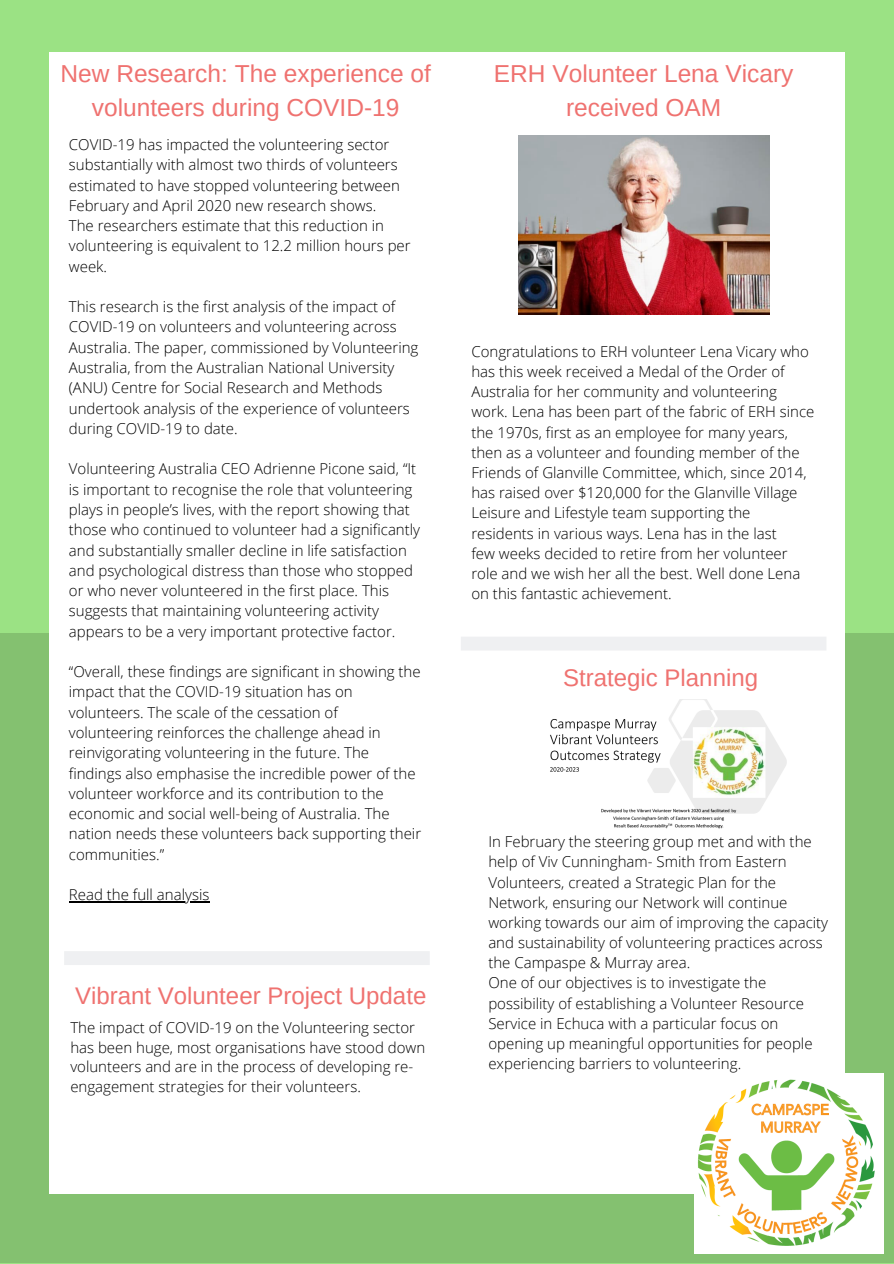
<style>
.page{position:relative;width:894px;height:1264px;background:#fff}
.page>*{position:absolute;margin:0;border:0;box-sizing:border-box;transform-origin:0 0}
.t1{font:24.45px/33.3px "Arimo";color:#ef7270;text-align:center}
.t2{font:24px "Arimo";color:#ef7270}
.t3{font:300 15px/20.2px "Open Sans";color:#000}
</style>
<div class="page">
<div style="left:0;top:0;width:893px;height:1263px;background:#9be284"></div>
<div style="left:0;top:633px;width:893px;height:629px;background:linear-gradient(to bottom,#86c272,#88c375)"></div>
<div style="left:49px;top:52px;width:795px;height:1141px;background:#fff"></div>
<img style="left:694px;top:1073px;width:188px;height:180px">
<hr style="left:69px;top:901px;width:140px;height:1px;background:#000">
<div style="left:64px;top:951px;width:365px;height:14px;background:#eff0f2"></div>
<img style="left:518px;top:136px;width:251px;height:179px">
<div style="left:461px;top:637px;width:365px;height:13px;background:#eff0f2"></div>
<img style="left:550px;top:699px;width:237px;height:130px">
<h1 class="t1" style="left:60px;top:57px;width:372px">New Research: The experience of volunteers during COVID-19</h1>
<p class="t3" style="left:69px;top:134px;width:343px">COVID-19 has impacted the volunteering sector substantially with almost two thirds of volunteers estimated to have stopped volunteering between February and April 2020 new research shows.<br>The researchers estimate that this reduction in volunteering is equivalent to 12.2 million hours per week.</p>
<p class="t3" style="left:69px;top:296px;width:351px">This research is the first analysis of the impact of COVID-19 on volunteers and volunteering across Australia. The paper, commissioned by Volunteering Australia, from the Australian National University (ANU) Centre for Social Research and Methods undertook analysis of the experience of volunteers during COVID-19 to date.</p>
<p class="t3" style="left:69px;top:458px;width:352px">Volunteering Australia CEO Adrienne Picone said, “It is important to recognise the role that volunteering plays in people’s lives, with the report showing that those who continued to volunteer had a significantly and substantially smaller decline in life satisfaction and psychological distress than those who stopped or who never volunteered in the first place. This suggests that maintaining volunteering activity appears to be a very important protective factor.</p>
<p class="t3" style="left:69px;top:661px;width:354px">“Overall, these findings are significant in showing the impact that the COVID-19 situation has on volunteers. The scale of the cessation of volunteering reinforces the challenge ahead in reinvigorating volunteering in the future. The findings also emphasise the incredible power of the volunteer workforce and its contribution to the economic and social well-being of Australia. The nation needs these volunteers back supporting their communities.”</p>
<p class="t3" style="left:69px;top:884px;width:142px">Read the full analysis</p>
<h2 class="t2" style="left:75px;top:982px;width:353px">Vibrant Volunteer Project Update</h2>
<p class="t3" style="left:70px;top:1017px;width:356px;line-height:19.5px">The impact of COVID-19 on the Volunteering sector has been huge, most organisations have stood down volunteers and are in the process of developing re&shy;engagement strategies for their volunteers.</p>
<h1 class="t1" style="left:493px;top:57px;width:301px">ERH Volunteer Lena Vicary received OAM</h1>
<p class="t3" style="left:471px;top:341px;width:344px">Congratulations to ERH volunteer Lena Vicary who has this week received a Medal of the Order of Australia for her community and volunteering work. Lena has been part of the fabric of ERH since the 1970s, first as an employee for many years, then as a volunteer and founding member of the Friends of Glanville Committee, which, since 2014, has raised over $120,000 for the Glanville Village Leisure and Lifestyle team supporting the residents in various ways. Lena has in the last<br>few weeks decided to retire from her volunteer role and we wish her all the best. Well done Lena on this fantastic achievement.</p>
<h2 class="t2" style="left:563px;top:664px;width:196px">Strategic Planning</h2>
<p class="t3" style="left:488px;top:831px;width:341px">In February the steering group met and with the help of Viv Cunningham- Smith from Eastern Volunteers, created a Strategic Plan for the Network, ensuring our Network will continue working towards our aim of improving the capacity and sustainability of volunteering practices across the Campaspe &amp; Murray area.<br>One of our objectives is to investigate the possibility of establishing a Volunteer Resource Service in Echuca with a particular focus on opening up meaningful opportunities for people experiencing barriers to volunteering.</p>
</div>
